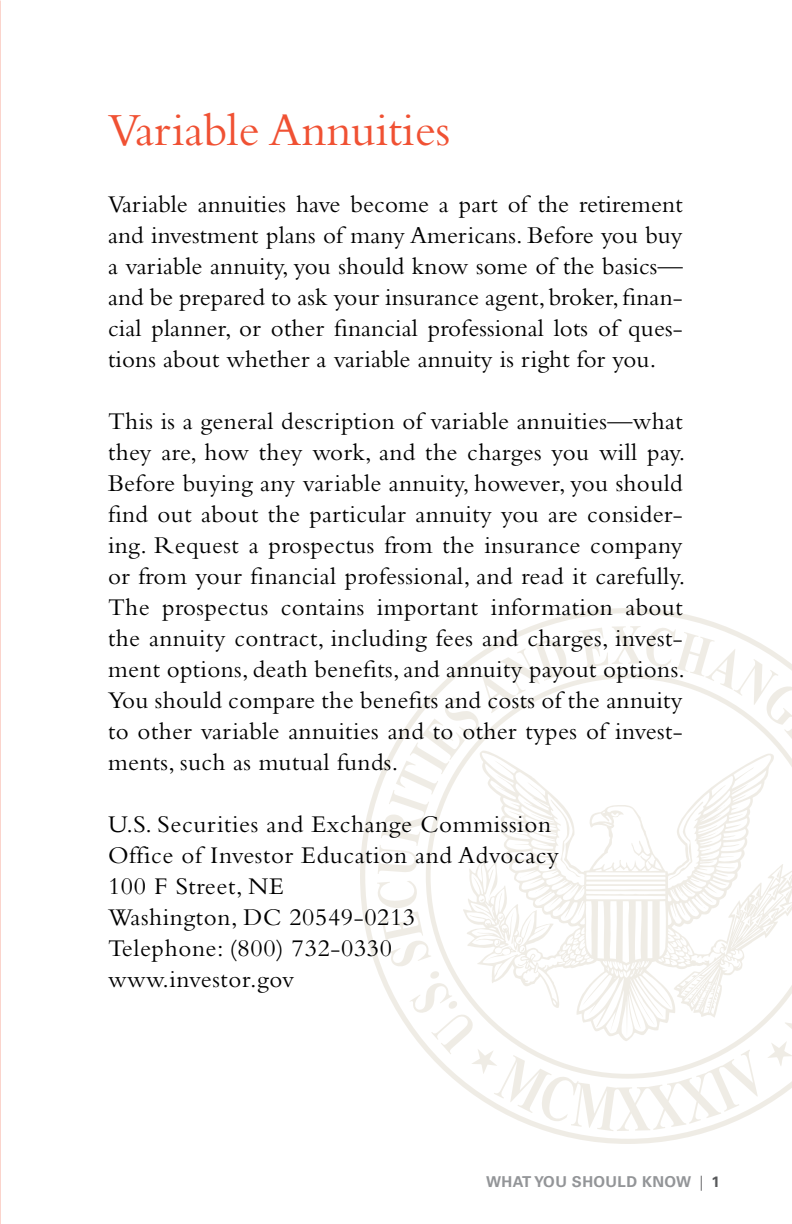
<style>
.page{position:relative;width:792px;height:1224px;background:#fff}
.page>*{position:absolute;margin:0;border:0;box-sizing:border-box;transform-origin:0 0}
.t1{font:48px "Bembo";color:#f05133}
.t2{font:25px/31px "Bembo";letter-spacing:.025em;color:#000;text-align:justify}
.t3{font:700 15px "Univers LT Std";letter-spacing:.025em;color:#939598}
.s1{font-weight:300;color:#58595b}
.s2{color:#58595b}
</style>
<div class="page">
<svg style="left:360px;top:608px;width:432px;height:536px"></svg>
<svg style="left:0;top:0;width:1px;height:1224px"></svg>
<h1 class="t1" style="left:108px;top:102px;width:344px">Variable Annuities</h1>
<p class="t2" style="left:108px;top:188px;width:576px">Variable annuities have become a part of the retirement and investment plans of many Americans. Before you buy a variable annuity, you should know some of the basics— and be prepared to ask your insurance agent, broker, finan&shy;cial planner, or other financial professional lots of ques&shy;tions about whether a variable annuity is right for you.</p>
<p class="t2" style="left:108px;top:405px;width:579px">This is a general description of variable annuities—what they are, how they work, and the charges you will pay.<br>Before buying any variable annuity, however, you should find out about the particular annuity you are consider&shy;ing. Request a prospectus from the insurance company or from your financial professional, and read it carefully.<br>The prospectus contains important information about the annuity contract, including fees and charges, invest&shy;ment options, death benefits, and annuity payout options.<br>You should compare the benefits and costs of the annuity to other variable annuities and to other types of invest&shy;ments, such as mutual funds.</p>
<p class="t2" style="left:108px;top:808px;width:452px;text-align:left">U.S. Securities and Exchange Commission<br>Office of Investor Education and Advocacy<br>100 F Street, NE<br>Washington, DC 20549-0213<br>Telephone: (800) 732-0330 www.investor.gov</p>
<p class="t3" style="left:486px;top:1173px;width:235px">WHAT YOU SHOULD KNOW <span class="s1">|</span> <span class="s2">1</span></p>
</div>
